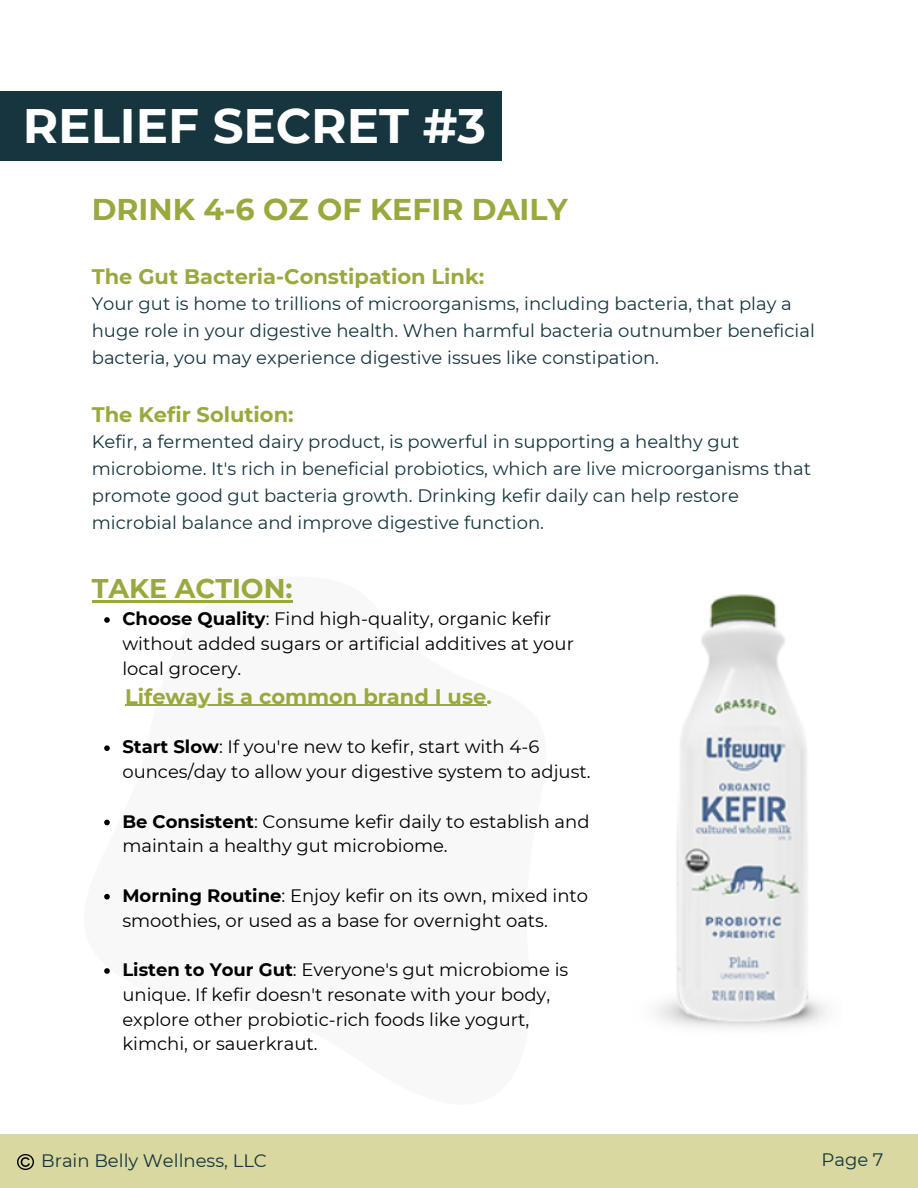
<style>
.page{position:relative;width:918px;height:1188px;background:#fff}
.page>*{position:absolute;margin:0;border:0;box-sizing:border-box;transform-origin:0 0}
.t1{font:700 48.3px "Montserrat";color:#fff}
.t2{font:700 30px "Montserrat";color:#9ba83e}
.t3{font:700 27px "Montserrat";color:#9ba83e}
.t4{font:700 21px "Montserrat";color:#9ba83e}
.t5{font:18px/24.8px "Montserrat";color:#000}
.t6{font:18px/27px "Montserrat";color:#16353f}
.s1{font-weight:700}
</style>
<div class="page">
<div style="left:0;top:1134px;width:918px;height:54px;background:#d8d8a0"></div>
<img style="left:17px;top:1154px;width:16px;height:16px">
<img style="left:657px;top:594px;width:169px;height:434px">
<svg style="left:104px;top:617px;width:6px;height:6px"></svg>
<hr style="left:125px;top:705px;width:361px;height:1px;background:#9ba83e">
<svg style="left:104px;top:745px;width:6px;height:6px"></svg>
<svg style="left:104px;top:820px;width:6px;height:5px"></svg>
<svg style="left:104px;top:894px;width:6px;height:6px"></svg>
<svg style="left:104px;top:968px;width:6px;height:6px"></svg>
<hr style="left:92px;top:600px;width:201px;height:3px;background:#9ba83e">
<div style="left:0;top:92px;width:501px;height:69px;background:#16353f"></div>
<p class="t1" style="left:23px;top:96px;width:465px">RELIEF SECRET #3</p>
<p class="t2" style="left:92px;top:191px;width:478px">DRINK 4-6 OZ OF KEFIR DAILY</p>
<p class="t4" style="left:92px;top:264px;width:394px">The Gut Bacteria-Constipation Link:</p>
<p class="t6" style="left:92px;top:290px;width:725px">Your gut is home to trillions of microorganisms, including bacteria, that play a huge role in your digestive health. When harmful bacteria outnumber beneficial bacteria, you may experience digestive issues like constipation.</p>
<p class="t4" style="left:92px;top:402px;width:203px">The Kefir Solution:</p>
<p class="t6" style="left:92px;top:428px;width:721px">Kefir, a fermented dairy product, is powerful in supporting a healthy gut microbiome. It's rich in beneficial probiotics, which are live microorganisms that promote good gut bacteria growth. Drinking kefir daily can help restore microbial balance and improve digestive function.</p>
<p class="t3" style="left:92px;top:572px;width:202px">TAKE ACTION:</p>
<p class="t5" style="left:122px;top:606px;width:453px"><span class="s1">Choose Quality</span>: Find high-quality, organic kefir without added sugars or artificial additives at your local grocery.</p>
<p class="t4" style="left:125px;top:683px;width:368px">Lifeway is a common brand I use.</p>
<p class="t5" style="left:122px;top:734px;width:470px"><span class="s1">Start Slow</span>: If you're new to kefir, start with 4-6 ounces/day to allow your digestive system to adjust.</p>
<p class="t5" style="left:122px;top:809px;width:469px"><span class="s1">Be Consistent</span>: Consume kefir daily to establish and maintain a healthy gut microbiome.</p>
<p class="t5" style="left:122px;top:883px;width:467px"><span class="s1">Morning Routine</span>: Enjoy kefir on its own, mixed into smoothies, or used as a base for overnight oats.</p>
<p class="t5" style="left:122px;top:957px;width:447px"><span class="s1">Listen to Your Gut</span>: Everyone's gut microbiome is unique. If kefir doesn't resonate with your body, explore other probiotic-rich foods like yogurt, kimchi, or sauerkraut.</p>
<p class="t6" style="left:41px;top:1147px;width:227px">Brain Belly Wellness, LLC</p>
<p class="t6" style="left:821px;top:1146px;width:64px">Page 7</p>
</div>
